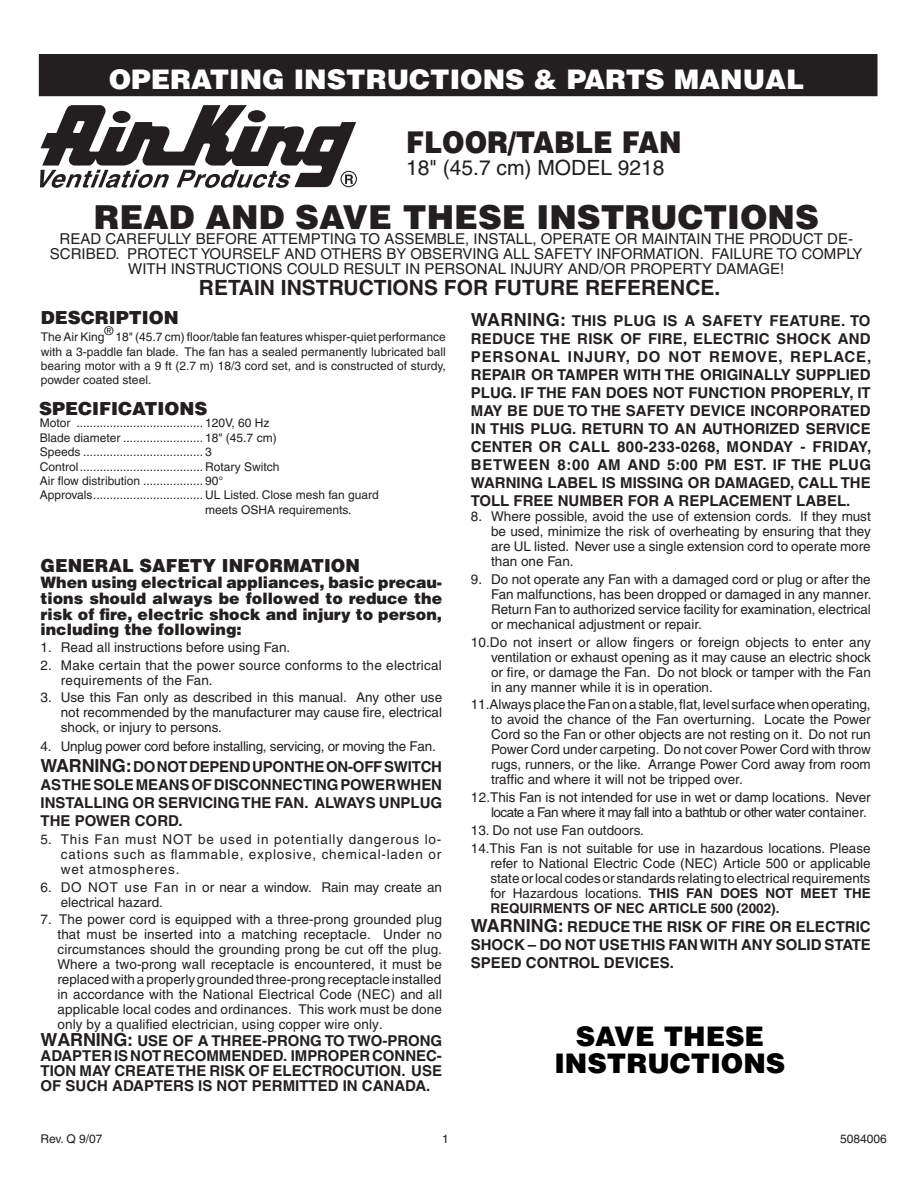
<style>
.page{position:relative;width:918px;height:1188px;background:#fff}
.page>*{position:absolute;margin:0;border:0;box-sizing:border-box;transform-origin:0 0}
.t1{font:900 33px "Helvetica";color:#231f20}
.t2{font:900 30px "Helvetica";color:#231f20;scale:.9 1}
.t3{font:900 27px "Helvetica";color:#fff}
.t4{font:900 27px/27px "Helvetica";color:#000;text-align:center}
.t5{font:700 21px "Helvetica";color:#231f20}
.t6{font:21px "Helvetica";color:#231f20}
.t7{font:900 18px "Helvetica";color:#231f20}
.t8{font:900 15.75px/15.8px "Helvetica";color:#231f20;text-align:justify}
._6_5{font:700 15px/18px "Helvetica";color:#231f20;text-align:justify}
.t9{font:15px/15px "Helvetica";color:#231f20;text-align:center}
.aaaaa{font:13.5px/15px "Helvetica";color:#231f20;text-align:justify}
.aaaaa-2{font:13.5px/15px "Helvetica";letter-spacing:.02em;color:#231f20}
.aaaaa-3{font:13.5px "Helvetica";letter-spacing:-.02em;color:#231f20}
._6_5-2{font:13.5px "Helvetica";color:#231f20}
.t10{font:12px/14.4px "Helvetica";color:#231f20}
.s1{font-size:18px}
.s2{font-weight:700}
</style>
<div class="page">
<div style="left:40px;top:55px;width:837px;height:40px;background:#231f20"></div>
<div style="left:39px;top:54px;width:838px;height:42px;border:2px solid #231f20"></div>
<div style="left:341px;top:171px;width:16px;height:16px;border:1px solid #231f20;border-radius:50%"></div>
<svg style="left:40px;top:105px;width:316px;height:83px"></svg>
<p class="t3" style="left:109px;top:62px;width:697px">OPERATING INSTRUCTIONS &amp; PARTS MANUAL</p>
<p class="t2" style="left:406px;top:122px;width:308px">FLOOR/TABLE FAN</p>
<p class="t6" style="left:406px;top:155px;width:260px">18" (45.7 cm) MODEL 9218</p>
<p class="t1" style="left:94px;top:196px;width:727px">READ AND SAVE THESE INSTRUCTIONS</p>
<p class="t9" style="left:50px;top:232px;width:814px">READ CAREFULLY BEFORE ATTEMPTING TO ASSEMBLE, INSTALL, OPERATE OR MAINTAIN THE PRODUCT DE-<br>SCRIBED. PROTECT YOURSELF AND OTHERS BY OBSERVING ALL SAFETY INFORMATION. FAILURE TO COMPLY<br>WITH INSTRUCTIONS COULD RESULT IN PERSONAL INJURY AND/OR PROPERTY DAMAGE!</p>
<p class="t5" style="left:199px;top:275px;width:523px">RETAIN INSTRUCTIONS FOR FUTURE REFERENCE.</p>
<p class="t7" style="left:41px;top:305px;width:139px">DESCRIPTION</p>
<p class="t10" style="left:41px;top:330px;width:65px">The Air King</p>
<p class="_6_5" style="left:471px;top:312px;width:402px"><span class="s1">WARNING:</span> THIS PLUG IS A SAFETY FEATURE. TO REDUCE THE RISK OF FIRE, ELECTRIC SHOCK AND PERSONAL INJURY, DO NOT REMOVE, REPLACE, REPAIR OR TAMPER WITH THE ORIGINALLY SUPPLIED PLUG. IF THE FAN DOES NOT FUNCTION PROPERLY, IT MAY BE DUE TO THE SAFETY DEVICE INCORPORATED IN THIS PLUG. RETURN TO AN AUTHORIZED SERVICE CENTER OR CALL 800-233-0268, MONDAY - FRIDAY, BETWEEN 8:00 AM AND 5:00 PM EST. IF THE PLUG WARNING LABEL IS MISSING OR DAMAGED, CALL THE TOLL FREE NUMBER FOR A REPLACEMENT LABEL.</p>
<p class="aaaaa" style="left:491px;top:509px;width:381px;text-indent:-20px">8. Where possible, avoid the use of extension cords. If they must be used, minimize the risk of overheating by ensuring that they are UL listed. Never use a single extension cord to operate more than one Fan.</p>
<p class="aaaaa" style="left:491px;top:572px;width:382px;text-indent:-20px">9. Do not operate any Fan with a damaged cord or plug or after the Fan malfunctions, has been dropped or damaged in any manner.<br>Return Fan to authorized service facility for examination, electrical or mechanical adjustment or repair.</p>
<p class="aaaaa" style="left:491px;top:634px;width:381px;text-indent:-20px">10.Do not insert or allow fingers or foreign objects to enter any ventilation or exhaust opening as it may cause an electric shock or fire, or damage the Fan. Do not block or tamper with the Fan in any manner while it is in operation.</p>
<p class="aaaaa" style="left:491px;top:697px;width:381px;text-indent:-20px">11.Always place the Fan on a stable, flat, level surface when operating, to avoid the chance of the Fan overturning. Locate the Power Cord so the Fan or other objects are not resting on it. Do not run Power Cord under carpeting. Do not cover Power Cord with throw rugs, runners, or the like. Arrange Power Cord away from room traffic and where it will not be tripped over.</p>
<p class="aaaaa" style="left:471px;top:790px;width:401px;text-align:right">12.This Fan is not intended for use in wet or damp locations. Never locate a Fan where it may fall into a bathtub or other water container.</p>
<p class="_6_5-2" style="left:471px;top:822px;width:175px">13. Do not use Fan outdoors.</p>
<p class="aaaaa" style="left:490px;top:840px;width:382px;text-indent:-19px">14.This Fan is not suitable for use in hazardous locations. Please refer to National Electric Code (NEC) Article 500 or applicable state or local codes or standards relating to electrical requirements for Hazardous locations. <span class="s2">THIS FAN DOES NOT MEET THE REQUIRMENTS OF NEC ARTICLE 500 (2002).</span></p>
<p class="_6_5" style="left:471px;top:918px;width:402px"><span class="s1">WARNING:</span> REDUCE THE RISK OF FIRE OR ELECTRIC SHOCK – DO NOT USE THIS FAN WITH ANY SOLID STATE SPEED CONTROL DEVICES.</p>
<p class="t10" style="left:104px;top:324px;width:10px">®</p>
<p class="t10" style="left:41px;top:330px;width:407px;text-align:justify;text-indent:75px">18" (45.7 cm) floor/table fan features whisper-quiet performance with a 3-paddle fan blade. The fan has a sealed permanently lubricated ball bearing motor with a 9 ft (2.7 m) 18/3 cord set, and is constructed of sturdy, powder coated steel.</p>
<p class="t7" style="left:39px;top:396px;width:170px">SPECIFICATIONS</p>
<p class="t10" style="left:40px;top:416px;width:231px">Motor ...................................... 120V, 60 Hz</p>
<p class="t10" style="left:40px;top:430px;width:238px">Blade diameter ........................ 18" (45.7 cm)</p>
<p class="t10" style="left:40px;top:445px;width:174px">Speeds .................................... 3</p>
<p class="t10" style="left:40px;top:459px;width:241px">Control..................................... Rotary Switch</p>
<p class="t10" style="left:40px;top:474px;width:341px">Air flow distribution .................. 90°<br>Approvals................................. UL Listed. Close mesh fan guard</p>
<p class="t10" style="left:205px;top:502px;width:148px">meets OSHA requirements.</p>
<p class="t7" style="left:41px;top:554px;width:321px">GENERAL SAFETY INFORMATION</p>
<p class="t8" style="left:41px;top:574px;width:403px">When using electrical appliances, basic precau&shy;tions should always be followed to reduce the risk of fire, electric shock and injury to person, including the following:</p>
<p class="aaaaa" style="left:41px;top:640px;width:251px">1. Read all instructions before using Fan.</p>
<p class="aaaaa-2" style="left:61px;top:657px;width:383px;text-indent:-20px">2. Make certain that the power source conforms to the electrical requirements of the Fan.</p>
<p class="aaaaa" style="left:61px;top:690px;width:383px;text-indent:-20px">3. Use this Fan only as described in this manual. Any other use not recommended by the manufacturer may cause fire, electrical shock, or injury to persons.</p>
<p class="aaaaa-3" style="left:41px;top:739px;width:397px">4. Unplug power cord before installing, servicing, or moving the Fan.</p>
<p class="_6_5" style="left:41px;top:758px;width:403px"><span class="s1">WARNING:</span>DO NOT DEPEND UPON THE ON-OFF SWITCH AS THE SOLE MEANS OF DISCONNECTING POWER WHEN INSTALLING OR SERVICING THE FAN. ALWAYS UNPLUG THE POWER CORD.</p>
<p class="aaaaa" style="left:61px;top:832px;width:382px;text-indent:-20px">5. This Fan must NOT be used in potentially dangerous lo&shy;cations such as flammable, explosive, chemical-laden or wet atmospheres.</p>
<p class="aaaaa" style="left:61px;top:879px;width:383px;text-indent:-20px">6. DO NOT use Fan in or near a window. Rain may create an electrical hazard.</p>
<p class="aaaaa" style="left:57px;top:912px;width:386px;text-indent:-17px">7. The power cord is equipped with a three-prong grounded plug that must be inserted into a matching receptacle. Under no circumstances should the grounding prong be cut off the plug.<br>Where a two-prong wall receptacle is encountered, it must be replaced with a properly grounded three-prong receptacle installed in accordance with the National Electrical Code (NEC) and all applicable local codes and ordinances. This work must be done only by a qualified electrician, using copper wire only.</p>
<p class="_6_5" style="left:41px;top:1033px;width:403px;line-height:15px"><span class="s1">WARNING:</span> USE OF A THREE-PRONG TO TWO-PRONG ADAPTER IS NOT RECOMMENDED. IMPROPER CONNEC-TION MAY CREATE THE RISK OF ELECTROCUTION. USE OF SUCH ADAPTERS IS NOT PERMITTED IN CANADA.</p>
<p class="t4" style="left:554px;top:1022px;width:232px">SAVE THESE<br>INSTRUCTIONS</p>
<p class="t10" style="left:41px;top:1132px;width:63px">Rev. Q 9/07</p>
<p class="t10" style="left:442px;top:1132px;width:8px">1</p>
<p class="t10" style="left:840px;top:1132px;width:48px">5084006</p>
</div>
